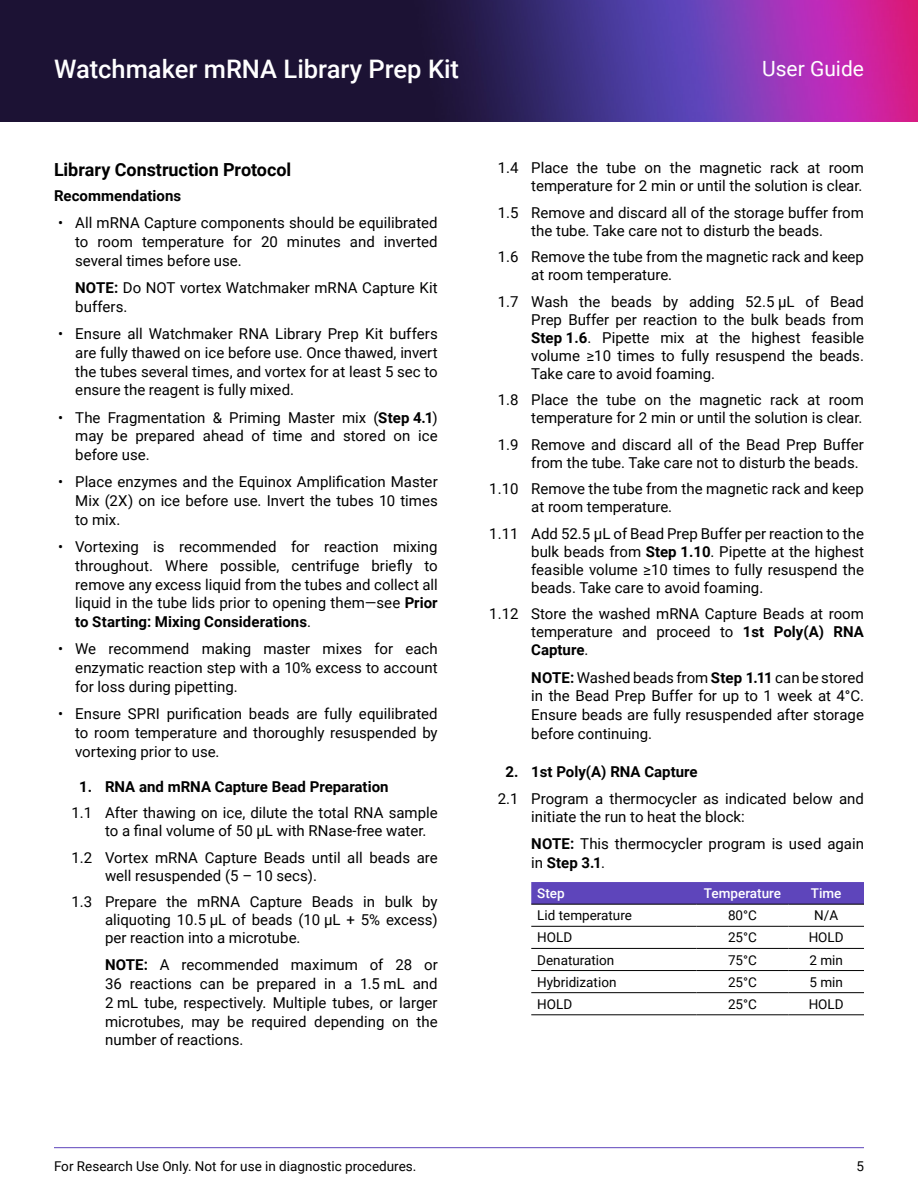
<style>
.page{position:relative;width:918px;height:1188px;background:#fff}
.page>*{position:absolute;margin:0;border:0;box-sizing:border-box;transform-origin:0 0}
.t1{font:500 25.5px "Roboto";color:#fff}
.t2{font:21px "Roboto";color:#fff}
.t3{font:700 18px "Roboto";letter-spacing:-.005em;color:#000}
.t4{font:15px/18.8px "Roboto";color:#000;text-align:justify}
.t5{font:700 15px "Roboto";color:#000}
.t6{font:13.5px "Roboto";color:#000}
.t7{font:500 13.5px "Roboto";color:#fff}
.s1{font-weight:700}
</style>
<div class="page">
<img style="left:0;top:0;width:918px;height:122px">
<hr style="left:54px;top:1147px;width:810px;height:1px;background:#5e45bb">
<div style="left:531px;top:882px;width:333px;height:22px;background:#5e45bb"></div>
<hr style="left:531px;top:926px;width:166px;height:1px;background:#000">
<hr style="left:697px;top:926px;width:91px;height:1px;background:#000">
<hr style="left:788px;top:926px;width:76px;height:1px;background:#000">
<hr style="left:531px;top:948px;width:166px;height:1px;background:#000">
<hr style="left:697px;top:948px;width:91px;height:1px;background:#000">
<hr style="left:788px;top:948px;width:76px;height:1px;background:#000">
<hr style="left:531px;top:970px;width:166px;height:1px;background:#000">
<hr style="left:697px;top:970px;width:91px;height:1px;background:#000">
<hr style="left:788px;top:970px;width:76px;height:1px;background:#000">
<hr style="left:531px;top:992px;width:166px;height:1px;background:#000">
<hr style="left:697px;top:992px;width:91px;height:1px;background:#000">
<hr style="left:788px;top:992px;width:76px;height:1px;background:#000">
<hr style="left:531px;top:1014px;width:166px;height:1px;background:#000">
<hr style="left:697px;top:1014px;width:91px;height:1px;background:#000">
<hr style="left:788px;top:1014px;width:76px;height:1px;background:#000">
<hr style="left:531px;top:904px;width:166px;height:1px;background:#000">
<hr style="left:697px;top:904px;width:91px;height:1px;background:#000">
<hr style="left:788px;top:904px;width:76px;height:1px;background:#000">
<h1 class="t1" style="left:54px;top:59px;width:407px">Watchmaker mRNA Library Prep Kit</h1>
<p class="t3" style="left:54px;top:162px;width:239px">Library Construction Protocol</p>
<p class="t5" style="left:54px;top:185px;width:129px">Recommendations</p>
<p class="t4" style="left:75px;top:215px;width:364px;text-indent:-17px">• All mRNA Capture components should be equilibrated to room temperature for 20 minutes and inverted several times before use.</p>
<p class="t4" style="left:75px;top:280px;width:364px"><span class="s1">NOTE:</span> Do NOT vortex Watchmaker mRNA Capture Kit buffers.</p>
<p class="t4" style="left:75px;top:326px;width:364px;text-indent:-17px">• Ensure all Watchmaker RNA Library Prep Kit buffers are fully thawed on ice before use. Once thawed, invert the tubes several times, and vortex for at least 5 sec to ensure the reagent is fully mixed.</p>
<p class="t4" style="left:75px;top:409px;width:364px;text-indent:-17px">• The Fragmentation &amp; Priming Master mix (<span class="s1">Step 4.1</span>) may be prepared ahead of time and stored on ice before use.</p>
<p class="t4" style="left:75px;top:474px;width:364px;text-indent:-17px">• Place enzymes and the Equinox Amplification Master Mix (2X) on ice before use. Invert the tubes 10 times to mix.</p>
<p class="t4" style="left:75px;top:539px;width:364px;text-indent:-17px">• Vortexing is recommended for reaction mixing throughout. Where possible, centrifuge briefly to remove any excess liquid from the tubes and collect all liquid in the tube lids prior to opening them—see <span class="s1">Prior to Starting: Mixing Considerations</span>.</p>
<p class="t4" style="left:75px;top:641px;width:364px;text-indent:-17px">• We recommend making master mixes for each enzymatic reaction step with a 10% excess to account for loss during pipetting.</p>
<p class="t4" style="left:75px;top:706px;width:364px;text-indent:-17px">• Ensure SPRI purification beads are fully equilibrated to room temperature and thoroughly resuspended by vortexing prior to use.</p>
<p class="t5" style="left:79px;top:776px;width:311px">1. RNA and mRNA Capture Bead Preparation</p>
<p class="t4" style="left:105px;top:805px;width:334px;line-height:18px;text-indent:-34px">1.1 After thawing on ice, dilute the total RNA sample to a final volume of 50 µL with RNase-free water.</p>
<p class="t4" style="left:105px;top:849px;width:334px;line-height:18px;text-indent:-34px">1.2 Vortex mRNA Capture Beads until all beads are well resuspended (5 – 10 secs).</p>
<p class="t4" style="left:105px;top:894px;width:334px;line-height:18px;text-indent:-34px">1.3 Prepare the mRNA Capture Beads in bulk by aliquoting 10.5 µL of beads (10 µL + 5% excess) per reaction into a microtube.</p>
<p class="t4" style="left:105px;top:955px;width:334px"><span class="s1">NOTE:</span> A recommended maximum of 28 or 36 reactions can be prepared in a 1.5 mL and 2 mL tube, respectively. Multiple tubes, or larger microtubes, may be required depending on the number of reactions.</p>
<h2 class="t2" style="left:762px;top:57px;width:103px">User Guide</h2>
<p class="t4" style="left:498px;top:158px;width:368px;line-height:18px;text-align:right">1.4 Place the tube on the magnetic rack at room temperature for 2 min or until the solution is clear.</p>
<p class="t4" style="left:498px;top:205px;width:368px;line-height:18px;text-align:center">1.5 Remove and discard all of the storage buffer from the tube. Take care not to disturb the beads.</p>
<p class="t4" style="left:531px;top:247px;width:334px;line-height:18px;text-indent:-34px">1.6 Remove the tube from the magnetic rack and keep at room temperature.</p>
<p class="t4" style="left:531px;top:294px;width:334px;line-height:18px;text-indent:-34px">1.7 Wash the beads by adding 52.5 µL of Bead Prep Buffer per reaction to the bulk beads from <span class="s1">Step 1.6</span>. Pipette mix at the highest feasible volume ≥10 times to fully resuspend the beads.<br>Take care to avoid foaming.</p>
<p class="t4" style="left:498px;top:390px;width:368px;line-height:18px;text-align:right">1.8 Place the tube on the magnetic rack at room temperature for 2 min or until the solution is clear.</p>
<p class="t4" style="left:531px;top:435px;width:334px;line-height:18px;text-indent:-34px">1.9 Remove and discard all of the Bead Prep Buffer from the tube. Take care not to disturb the beads.</p>
<p class="t4" style="left:531px;top:481px;width:334px;line-height:18px;text-indent:-42px">1.10 Remove the tube from the magnetic rack and keep at room temperature.</p>
<p class="t4" style="left:531px;top:526px;width:334px;line-height:18px;text-indent:-42px">1.11 Add 52.5 µL of Bead Prep Buffer per reaction to the bulk beads from <span class="s1">Step 1.10</span>. Pipette at the highest feasible volume ≥10 times to fully resuspend the beads. Take care to avoid foaming.</p>
<p class="t4" style="left:531px;top:606px;width:334px;line-height:18px;text-indent:-42px">1.12 Store the washed mRNA Capture Beads at room temperature and proceed to <span class="s1">1st Poly(A) RNA Capture</span>.</p>
<p class="t4" style="left:531px;top:669px;width:334px"><span class="s1">NOTE:</span> Washed beads from <span class="s1">Step 1.11</span> can be stored in the Bead Prep Buffer for up to 1 week at 4°C.<br>Ensure beads are fully resuspended after storage before continuing.</p>
<p class="t5" style="left:506px;top:761px;width:194px">2. 1st Poly(A) RNA Capture</p>
<p class="t4" style="left:531px;top:790px;width:334px;line-height:18px;text-indent:-34px">2.1 Program a thermocycler as indicated below and initiate the run to heat the block:</p>
<p class="t4" style="left:531px;top:835px;width:334px"><span class="s1">NOTE:</span> This thermocycler program is used again in <span class="s1">Step 3.1</span>.</p>
<p class="t7" style="left:537px;top:887px;width:29px">Step</p>
<p class="t7" style="left:704px;top:887px;width:79px">Temperature</p>
<p class="t7" style="left:811px;top:887px;width:32px">Time</p>
<p class="t6" style="left:537px;top:910px;width:96px">Lid temperature</p>
<p class="t6" style="left:728px;top:906px;width:31px">80°C</p>
<p class="t6" style="left:814px;top:910px;width:25px">N/A</p>
<p class="t6" style="left:537px;top:932px;width:37px">HOLD</p>
<p class="t6" style="left:728px;top:928px;width:31px">25°C</p>
<p class="t6" style="left:809px;top:932px;width:37px">HOLD</p>
<p class="t6" style="left:537px;top:954px;width:79px">Denaturation</p>
<p class="t6" style="left:728px;top:950px;width:31px">75°C</p>
<p class="t6" style="left:809px;top:954px;width:35px">2 min</p>
<p class="t6" style="left:537px;top:976px;width:81px">Hybridization</p>
<p class="t6" style="left:728px;top:972px;width:31px">25°C</p>
<p class="t6" style="left:809px;top:976px;width:35px">5 min</p>
<p class="t6" style="left:537px;top:999px;width:37px">HOLD</p>
<p class="t6" style="left:728px;top:995px;width:31px">25°C</p>
<p class="t6" style="left:809px;top:999px;width:37px">HOLD</p>
<p class="t6" style="left:54px;top:1160px;width:364px">For Research Use Only. Not for use in diagnostic procedures.</p>
<p class="t6" style="left:856px;top:1160px;width:9px">5</p>
</div>
